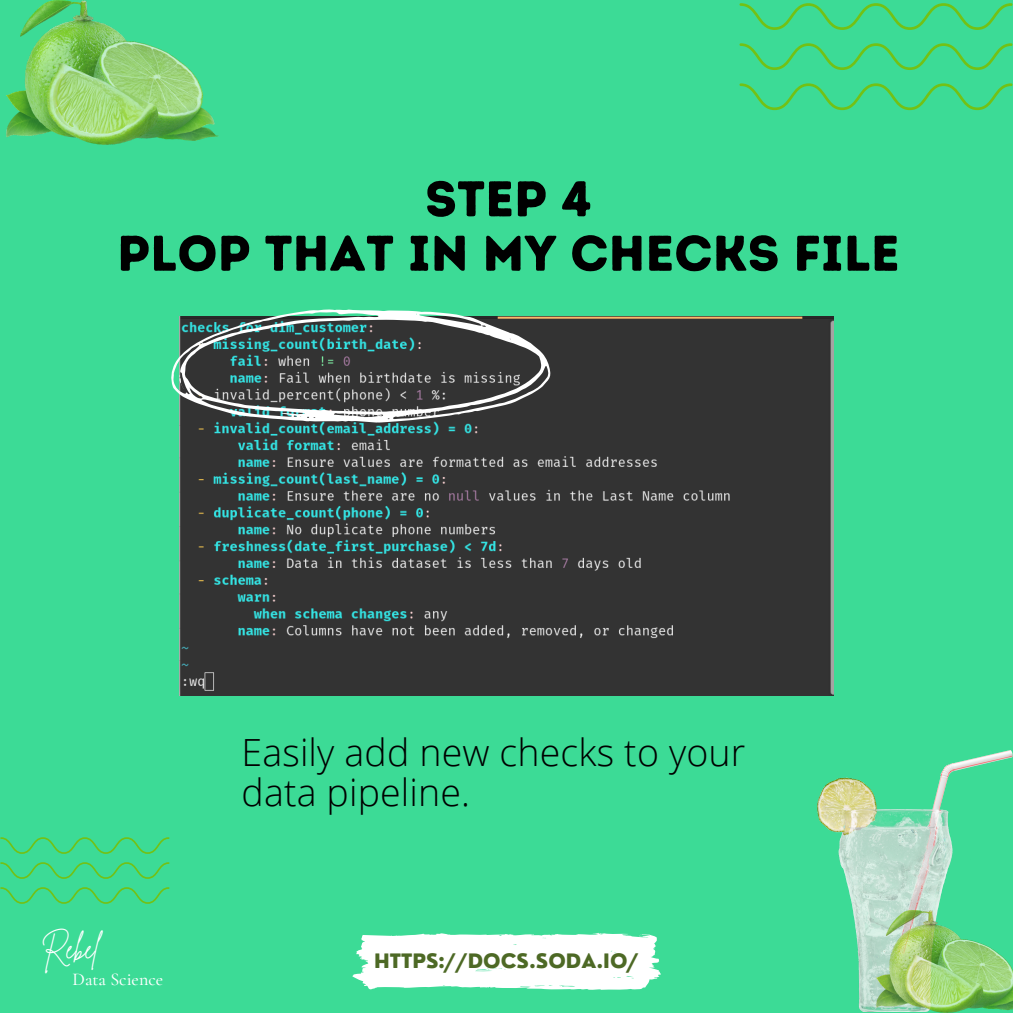
<style>
.page{position:relative;width:1013px;height:1013px;background:#fff}
.page>*{position:absolute;margin:0;border:0;box-sizing:border-box;transform-origin:0 0}
.t1{font:50px "Intro Rust Base";letter-spacing:.005em;color:#000}
.t2{font:300 37.5px/40.2px "Open Sans";letter-spacing:.005em;color:#000}
.t3{font:28.12px "Brittany Signature";color:#fff}
.t4{font:800 19.38px "Nourd";color:#4d6925}
.t5{font:500 18px "Cormorant Garamond";color:#fff}
</style>
<div class="page">
<div style="left:0;top:0;width:1012px;height:1012px;background:#3cdb96"></div>
<svg style="left:352px;top:932px;width:309px;height:58px;background:#e5faf1"></svg>
<svg style="left:0;top:837px;width:169px;height:66px"></svg>
<svg style="left:739px;top:3px;width:273px;height:107px"></svg>
<img style="left:7px;top:0;width:212px;height:144px">
<img style="left:817px;top:750px;width:195px;height:261px">
<img style="left:876px;top:910px;width:136px;height:102px">
<img style="left:180px;top:317px;width:653px;height:378px">
<svg style="left:171px;top:309px;width:379px;height:113px;background:#546561"></svg>
<svg style="left:179px;top:375px;width:5px;height:14px"></svg>
<p class="t1" style="left:425px;top:169px;width:168px">STEP 4</p>
<p class="t1" style="left:117px;top:223px;width:784px">PLOP THAT IN MY CHECKS FILE</p>
<p class="t3" style="left:41px;top:930px;width:59px">Rebel</p>
<p class="t5" style="left:72px;top:967px;width:92px">Data Science</p>
<p class="t2" style="left:241px;top:731px;width:505px">Easily add new checks to your data pipeline.</p>
<p class="t4" style="left:374px;top:948px;width:266px">HTTPS://DOCS.SODA.IO/</p>
</div>
